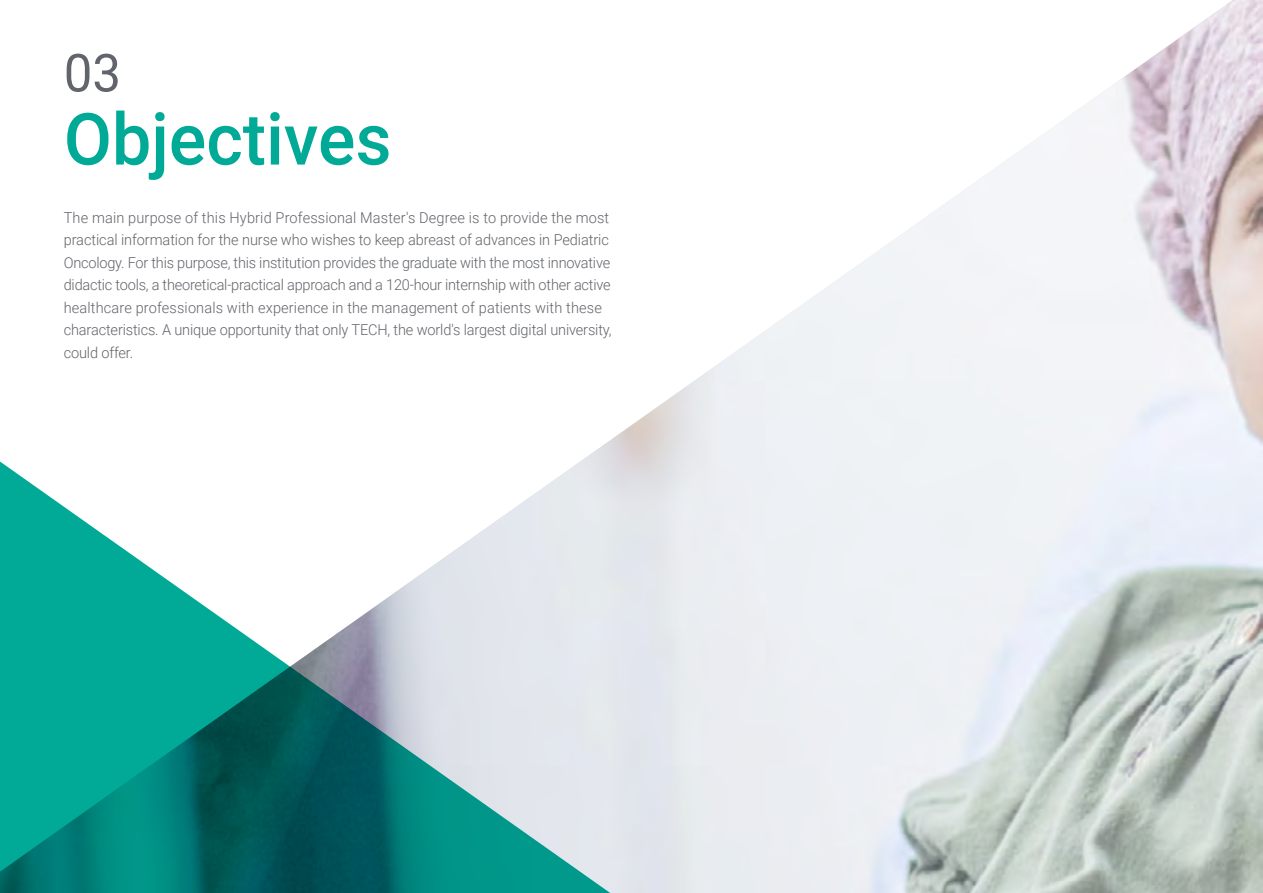
<style>
.page{position:relative;width:1263px;height:893px;background:#fff}
.page>*{position:absolute;margin:0;border:0;box-sizing:border-box;transform-origin:0 0}
.t1{font:500 72px "Roboto";color:#00aa97}
.t2{font:52.5px "Roboto";color:#61646a}
.t3{font:300 15px/22.5px "Roboto";letter-spacing:-.01em;color:#61646a}
</style>
<div class="page">
<img style="left:602px;top:0;width:661px;height:893px">
<svg style="left:0;top:446px;width:640px;height:447px"></svg>
<h2 class="t2" style="left:64px;top:36px;width:59px">03</h2>
<h1 class="t1" style="left:64px;top:89px;width:329px">Objectives</h1>
<p class="t3" style="left:64px;top:205px;width:549px">The main purpose of this Hybrid Professional Master's Degree is to provide the most practical information for the nurse who wishes to keep abreast of advances in Pediatric Oncology. For this purpose, this institution provides the graduate with the most innovative didactic tools, a theoretical-practical approach and a 120-hour internship with other active healthcare professionals with experience in the management of patients with these characteristics. A unique opportunity that only TECH, the world's largest digital university, could offer.</p>
</div>
